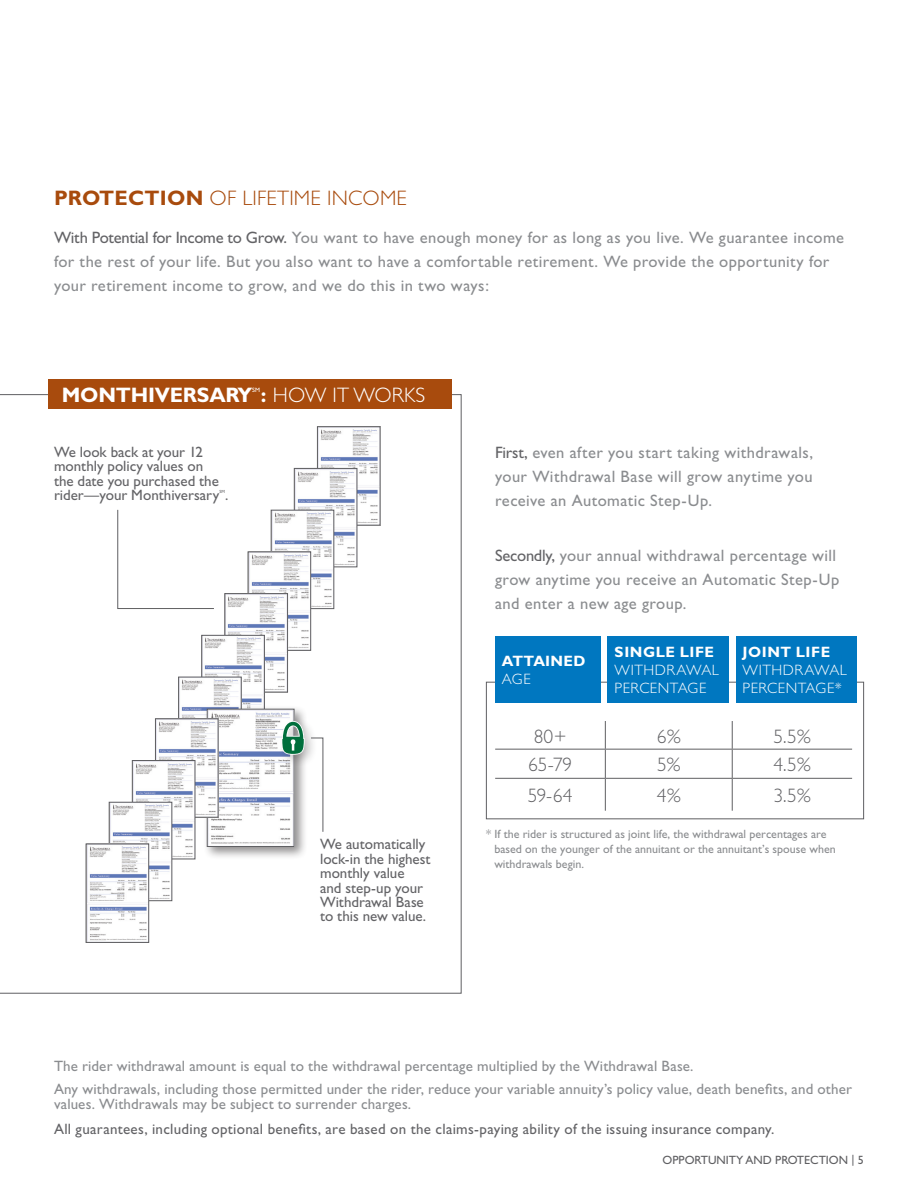
<style>
.page{position:relative;width:918px;height:1188px;background:#fff}
.page>*{position:absolute;margin:0;border:0;box-sizing:border-box;transform-origin:0 0}
.t1{font:300 21px "Gill Sans";letter-spacing:.01em;color:#a84b0d}
.t2{font:700 21px "Gill Sans";letter-spacing:-.01em;color:#fff}
.t3{font:300 19.5px "Gill Sans";letter-spacing:-.005em;color:#636366}
.t4{font:16.5px/24px "Gill Sans";letter-spacing:.025em;color:#8a8c8f}
.t5{font:15px/14.4px "Gill Sans";letter-spacing:.005em;color:#636366}
.t6{font:15px/22.5px "Gill Sans";letter-spacing:.01em;color:#8a8c8f}
.t7{font:300 15px "Gill Sans";letter-spacing:.035em;color:#fff}
.t8{font:700 15px "Gill Sans";letter-spacing:.035em;color:#fff}
.t9{font:12px/15px "Gill Sans";color:#8a8c8f}
.t10{font:12px "Gill Sans";color:#5f5f62}
.t11{font:6.3px "Gill Sans";color:#fff}
.t12{font:4.5px "Gill Sans";color:#636366}
.s1{font-weight:700}
.s2{color:#636366}
.s3{font-weight:300}
</style>
<div class="page">
<svg style="left:0;top:394px;width:462px;height:600px"></svg>
<div style="left:486px;top:682px;width:378px;height:137px;border:1px solid #5f5f62"></div>
<hr style="left:495px;top:749px;width:110px;height:1px;background:#5f5f62">
<svg style="left:605px;top:721px;width:1px;height:57px"></svg>
<hr style="left:605px;top:749px;width:127px;height:1px;background:#5f5f62">
<svg style="left:732px;top:721px;width:1px;height:57px"></svg>
<hr style="left:732px;top:749px;width:120px;height:1px;background:#5f5f62">
<hr style="left:495px;top:778px;width:110px;height:1px;background:#5f5f62">
<hr style="left:605px;top:779px;width:1px;height:32px;background:#5f5f62">
<hr style="left:605px;top:778px;width:127px;height:1px;background:#5f5f62">
<hr style="left:732px;top:779px;width:1px;height:32px;background:#5f5f62">
<hr style="left:732px;top:778px;width:120px;height:1px;background:#5f5f62">
<div style="left:48px;top:379px;width:403px;height:30px;background:#a84b0d"></div>
<img style="left:319px;top:428px;width:59px;height:95px">
<div style="left:317px;top:426px;width:63px;height:99px;border:1px solid #5f5f62"></div>
<img style="left:296px;top:470px;width:59px;height:95px">
<div style="left:294px;top:468px;width:63px;height:99px;border:1px solid #5f5f62"></div>
<img style="left:273px;top:512px;width:59px;height:95px">
<div style="left:271px;top:510px;width:63px;height:99px;border:1px solid #5f5f62"></div>
<img style="left:250px;top:554px;width:59px;height:95px">
<div style="left:248px;top:552px;width:63px;height:99px;border:1px solid #5f5f62"></div>
<img style="left:227px;top:595px;width:59px;height:95px">
<div style="left:225px;top:593px;width:63px;height:99px;border:1px solid #5f5f62"></div>
<img style="left:203px;top:637px;width:60px;height:68px">
<div style="left:201px;top:635px;width:64px;height:99px;border:1px solid #5f5f62"></div>
<svg style="left:117px;top:509px;width:98px;height:100px"></svg>
<img style="left:180px;top:679px;width:60px;height:39px">
<div style="left:178px;top:677px;width:64px;height:99px;border:1px solid #5f5f62"></div>
<div style="left:203px;top:705px;width:105px;height:155px;background:#231f20;opacity:.5"></div>
<img style="left:209px;top:711px;width:83px;height:134px">
<div style="left:207px;top:709px;width:87px;height:138px;border:1px solid #5f5f62"></div>
<div style="left:278px;top:718px;width:40px;height:50px;background:#231f20;opacity:.25"></div>
<img style="left:157px;top:720px;width:59px;height:96px">
<div style="left:155px;top:718px;width:63px;height:100px;border:1px solid #5f5f62"></div>
<img style="left:134px;top:762px;width:59px;height:95px">
<div style="left:132px;top:760px;width:63px;height:99px;border:1px solid #5f5f62"></div>
<img style="left:111px;top:804px;width:59px;height:95px">
<div style="left:109px;top:802px;width:63px;height:99px;border:1px solid #5f5f62"></div>
<img style="left:88px;top:846px;width:59px;height:95px">
<div style="left:86px;top:844px;width:63px;height:99px;border:1px solid #5f5f62"></div>
<div style="left:495px;top:636px;width:106px;height:67px;background:#0077c0"></div>
<div style="left:608px;top:636px;width:121px;height:67px;background:#0077c0"></div>
<div style="left:736px;top:636px;width:120px;height:67px;background:#0077c0"></div>
<svg style="left:281px;top:721px;width:43px;height:112px"></svg>
<p class="t1" style="left:54px;top:186px;width:354px"><span class="s1">PROTECTION</span> OF LIFETI ME INCOME</p>
<p class="t4" style="left:54px;top:225px;width:792px"><span class="s2">With Potential for Income to Grow.</span> You want to have enough money for as long as you live. We guarantee income for the rest of your life. But you also want to have a comfortable retirement. We provide the opportunity for your retirement income to grow, and we do this in two ways:</p>
<p class="t11" style="left:252px;top:386px;width:9px">SM</p>
<p class="t2" style="left:62px;top:382px;width:365px">MONTHIVERSARY : <span class="s3">HOW IT WORKS</span></p>
<p class="t5" style="left:54px;top:445px;width:176px">We look back at your 12 monthly policy values on<br>the date you purchased the rider—your Monthiversary .</p>
<p class="t12" style="left:219px;top:488px;width:7px">SM</p>
<p class="t5" style="left:320px;top:837px;width:112px">We automatically lock-in the highest monthly value<br>and step-up your<br>Withdrawal Base to this new value.</p>
<p class="t4" style="left:495px;top:440px;width:319px;text-align:justify"><span class="s2">First,</span> even after you start taking withdrawals, your Withdrawal Base will grow anytime you receive an Automatic Step-Up.</p>
<p class="t4" style="left:495px;top:543px;width:346px"><span class="s2">Secondly,</span> your annual withdrawal percentage will grow anytime you receive an Automatic Step-Up and enter a new age group.</p>
<p class="t8" style="left:502px;top:652px;width:12px">ATTAINED</p>
<p class="t7" style="left:502px;top:671px;width:11px">AGE</p>
<p class="t8" style="left:615px;top:643px;width:11px">SINGLE</p>
<p class="t8" style="left:680px;top:643px;width:36px">LIFE</p>
<p class="t7" style="left:615px;top:662px;width:75px">WITHDRAWA</p>
<p class="t7" style="left:712px;top:662px;width:9px">L</p>
<p class="t7" style="left:615px;top:680px;width:74px">PERCENTAGE</p>
<p class="t8" style="left:743px;top:643px;width:11px">JOINT</p>
<p class="t8" style="left:796px;top:643px;width:36px">LIFE</p>
<p class="t7" style="left:743px;top:662px;width:75px">WITHDRAWA</p>
<p class="t7" style="left:840px;top:662px;width:9px">L</p>
<p class="t7" style="left:743px;top:680px;width:74px">PERCENTAGE</p>
<p class="t7" style="left:835px;top:680px;width:9px">*</p>
<p class="t3" style="left:534px;top:725px;width:35px">80+</p>
<p class="t3" style="left:657px;top:725px;width:25px">6%</p>
<p class="t3" style="left:774px;top:725px;width:39px">5.5%</p>
<p class="t3" style="left:528px;top:754px;width:45px">65-79</p>
<p class="t3" style="left:657px;top:754px;width:25px">5%</p>
<p class="t3" style="left:774px;top:754px;width:39px">4.5%</p>
<p class="t3" style="left:528px;top:785px;width:46px">59-64</p>
<p class="t3" style="left:657px;top:785px;width:25px">4%</p>
<p class="t3" style="left:774px;top:785px;width:39px">3.5%</p>
<p class="t9" style="left:494px;top:827px;width:343px;text-indent:-8px">* If the rider is structured as joint life, the withdrawal percentages are based on the younger of the annuitant or the annuitant’s spouse when withdrawals begin.</p>
<p class="t6" style="left:54px;top:1055px;width:800px">The rider withdrawal amount is equal to the withdrawal percentage multiplied by the Withdrawal Base.<br>Any withdrawals, including those permitted under the rider, reduce your variable annuity’s policy value, death benefits, and other</p>
<p class="t6" style="left:54px;top:1093px;width:359px">values. Withdrawals may be subject to surrender charges.</p>
<p class="t5" style="left:54px;top:1122px;width:722px">All guarantees, including optional benefits, are based on the claims-paying ability of the issuing insurance company.</p>
<p class="t10" style="left:663px;top:1153px;width:203px">OPPORTUNITY AND PROTECTION | 5</p>
</div>
